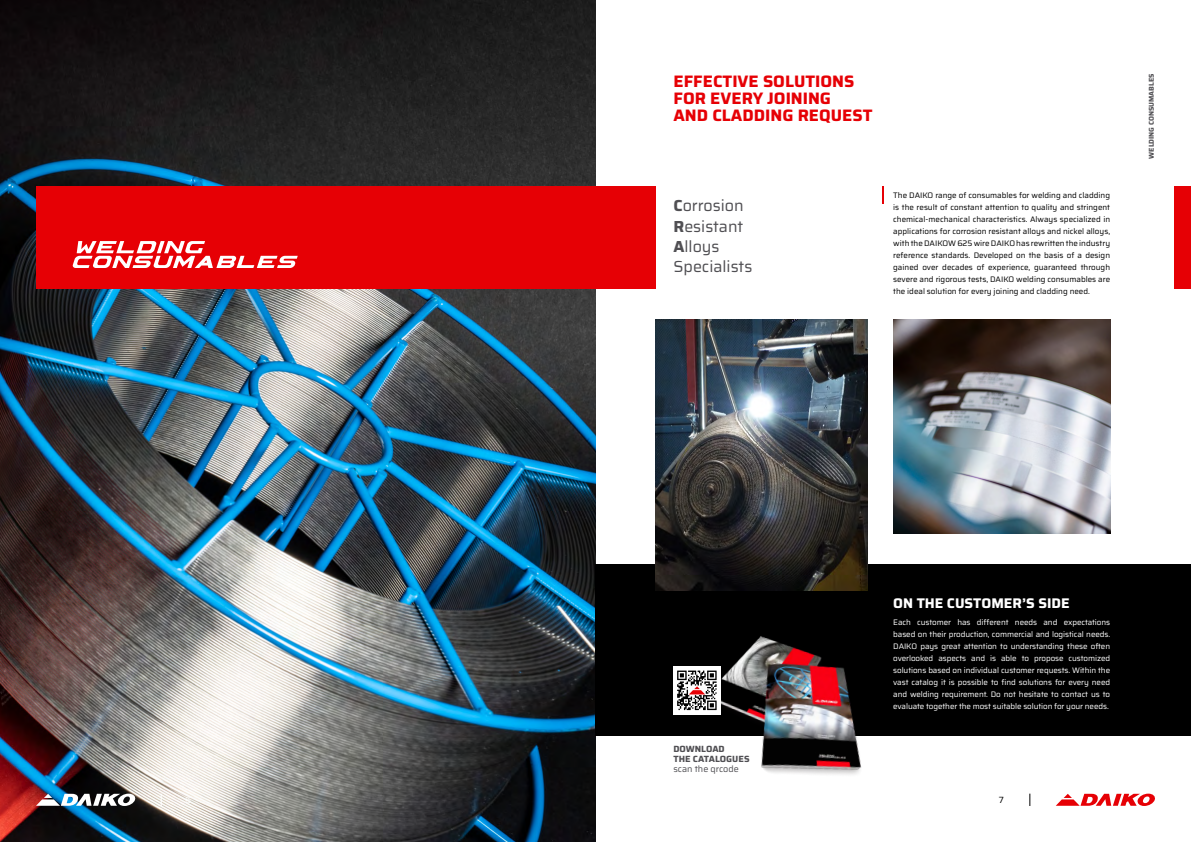
<style>
.page{position:relative;width:1191px;height:842px;background:#fff}
.page>*{position:absolute;margin:0;border:0;box-sizing:border-box;transform-origin:0 0}
.t1{font:700 16.6px/17px "Saira";color:#e60005}
.t2{font:16px/20.4px "Saira";color:#504f53}
.t3{font:700 14px "Saira";color:#fff}
.t4{font:700 9px/10px "Saira";color:#504f53}
.t5{font:9px "Saira";color:#504f53}
.t6{font:9px "Saira";color:#fff}
.t7{font:9px "Saira";color:#000}
.t8{font:8px/12px "Saira";color:#000;text-align:justify}
.t9{font:8px/12px "Saira";letter-spacing:-.01em;color:#fff;text-align:justify}
.t10{font:700 7px "Saira";color:#504f53}
.s1{font-weight:700}
</style>
<div class="page">
<img style="left:0;top:0;width:595px;height:842px">
<svg style="left:1029px;top:794px;width:1px;height:12px"></svg>
<svg style="left:1056px;top:794px;width:99px;height:12px"></svg>
<svg style="left:161px;top:794px;width:1px;height:12px"></svg>
<svg style="left:36px;top:794px;width:100px;height:12px"></svg>
<div style="left:1174px;top:186px;width:17px;height:102px;background:#e60005"></div>
<div style="left:595px;top:564px;width:596px;height:172px;background:#000"></div>
<img style="left:655px;top:320px;width:212px;height:270px">
<img style="left:893px;top:320px;width:217px;height:214px">
<div style="left:36px;top:186px;width:619px;height:102px;background:#e60005"></div>
<svg style="left:882px;top:186px;width:1px;height:18px"></svg>
<svg style="left:73px;top:241px;width:225px;height:27px"></svg>
<img style="left:673px;top:636px;width:189px;height:139px">
<div style="left:673px;top:666px;width:47px;height:48px;background:#fff"></div>
<svg style="left:677px;top:670px;width:39px;height:40px"></svg>
<h1 class="t1" style="left:673px;top:73px;width:200px">EFFECTIVE SOLUTIONS<br>FOR EVERY JOINING<br>AND CLADDING REQUEST</h1>
<p class="t10" style="left:1146px;top:159px;width:86px;rotate:-90deg">WELDING CONSUMABLES</p>
<p class="t8" style="left:893px;top:189px;width:218px">The DAIKO range of consumables for welding and cladding is the result of constant attention to quality and stringent chemical-mechanical characteristics. Always specialized in applications for corrosion resistant alloys and nickel alloys, with the DAIKOW 625 wire DAIKO has rewritten the industry reference standards. Developed on the basis of a design gained over decades of experience, guaranteed through severe and rigorous tests, DAIKO welding consumables are the ideal solution for every joining and cladding need.</p>
<h2 class="t2" style="left:673px;top:195px;width:80px"><span class="s1">C</span>orrosion<br><span class="s1">R</span>esistant<br><span class="s1">A</span>lloys<br>Specialists</h2>
<p class="t4" style="left:673px;top:744px;width:78px">DOWNLOAD<br>THE CATALOGUES</p>
<p class="t5" style="left:673px;top:762px;width:67px">scan the qrcode</p>
<h3 class="t3" style="left:893px;top:593px;width:178px">ON THE CUSTOMER’S SIDE</h3>
<p class="t9" style="left:893px;top:616px;width:218px">Each customer has different needs and expectations based on their production, commercial and logistical needs.<br>DAIKO pays great attention to understanding these often overlooked aspects and is able to propose customized solutions based on individual customer requests. Within the vast catalog it is possible to find solutions for every need and welding requirement. Do not hesitate to contact us to evaluate together the most suitable solution for your needs.</p>
<p class="t6" style="left:185px;top:793px;width:7px">6</p>
<p class="t7" style="left:999px;top:793px;width:7px">7</p>
</div>
